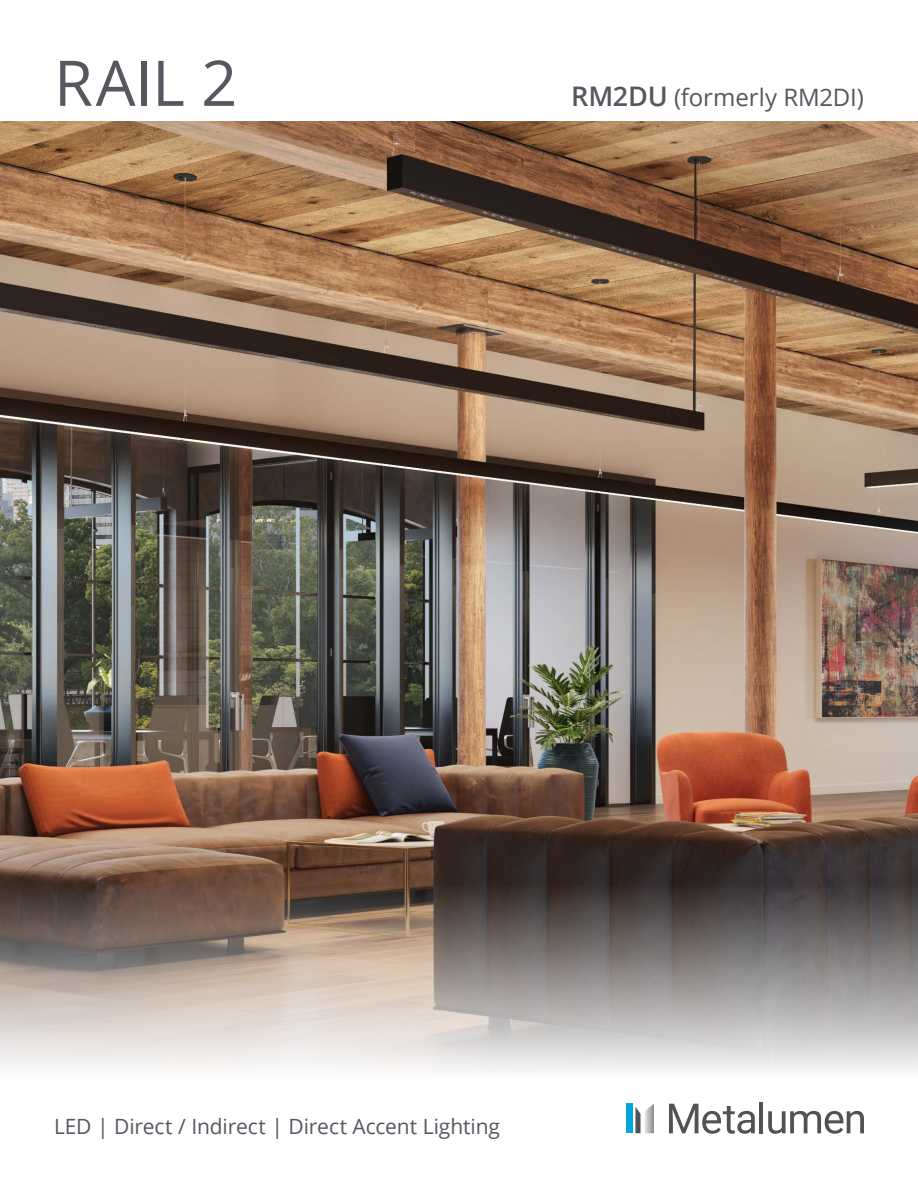
<style>
.page{position:relative;width:918px;height:1188px;background:#fff}
.page>*{position:absolute;margin:0;border:0;box-sizing:border-box;transform-origin:0 0}
.t1{font:63px "Open Sans";color:#565860}
.t2{font:24px "Open Sans";letter-spacing:-.005em;color:#565860}
.t3{font:21px "Open Sans";letter-spacing:-.005em;color:#565860}
.s1{font-weight:600;font-size:27px}
</style>
<div class="page">
<img style="left:0;top:122px;width:918px;height:949px">
<div style="left:626px;top:1104px;width:7px;height:29px;background:#01a8e0"></div>
<svg style="left:635px;top:1104px;width:19px;height:29px"></svg>
<svg style="left:669px;top:1104px;width:86px;height:30px"></svg>
<hr style="left:760px;top:1102px;width:3px;height:31px;background:#525255">
<svg style="left:768px;top:1111px;width:96px;height:23px"></svg>
<h1 class="t1" style="left:54px;top:40px;width:185px">RAIL 2</h1>
<p class="t2" style="left:571px;top:81px;width:294px"><span class="s1">RM2DU</span> (formerly RM2DI)</p>
<p class="t3" style="left:54px;top:1112px;width:448px">LED | Direct / Indirect | Direct Accent Lighting</p>
</div>
